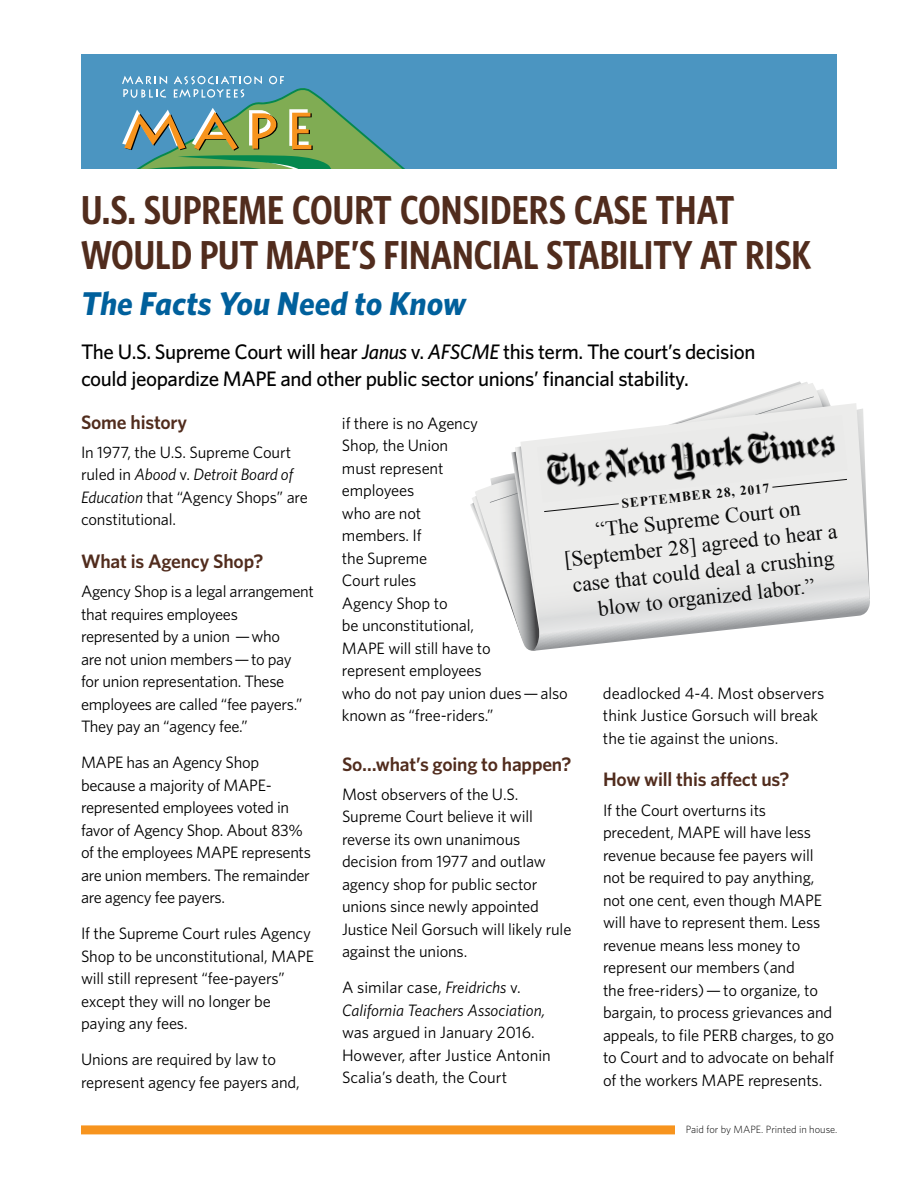
<style>
.page{position:relative;width:918px;height:1188px;background:#fff}
.page>*{position:absolute;margin:0;border:0;box-sizing:border-box;transform-origin:0 0}
.t1{font:600 40.5px/44.1px "Whitney Condensed";color:#512c1d}
.t2{font:italic 700 33px "Whitney";color:#00609c}
.t3{font:21.45px/26.2px "Times New Roman";color:#000;text-align:center}
.t4{font:500 21px/27px "Whitney";letter-spacing:-.02em;color:#000}
.t5{font:600 19.5px "Whitney";letter-spacing:-.01em;color:#512c1d}
.t6{font:16.5px/22.5px "Whitney";letter-spacing:-.01em;color:#000}
.t7{font:italic 16.5px/22.5px "Whitney";color:#000}
.t8{font:700 13.35px "Times New Roman";color:#000}
.t9{font:300 10.5px "Whitney";color:#000}
.s1{font-style:italic}
.s2{font-style:normal}
</style>
<div class="page">
<div style="left:81px;top:54px;width:756px;height:114px;background:#4b95c1"></div>
<svg style="left:122px;top:76px;width:282px;height:92px"></svg>
<div style="left:81px;top:1125px;width:594px;height:9px;background:#f7941e"></div>
<svg style="left:470px;top:381px;width:400px;height:270px"></svg>
<h1 class="t1" style="left:81px;top:187px;width:732px">U.S. SUPREME COURT CONSIDERS CASE THAT<br>WOULD PUT MAPE’S FINANCIAL STABILITY AT RISK</h1>
<h2 class="t2" style="left:81px;top:281px;width:387px">The Facts You Need to Know</h2>
<p class="t4" style="left:81px;top:338px;width:676px">The U.S. Supreme Court will hear <span class="s1">Janus</span> v. <span class="s1">AFSCME</span> this term. The court’s decision could jeopardize MAPE and other public sector unions’ financial stability.</p>
<p class="t5" style="left:81px;top:409px;width:108px">Some history</p>
<p class="t6" style="left:81px;top:440px;width:228px">In 1977, the U.S. Supreme Court ruled in <span class="s1">Abood</span> v. <span class="s1">Detroit Board of<br>Education</span> that “Agency Shops” are constitutional.</p>
<p class="t5" style="left:81px;top:548px;width:184px">What is Agency Shop?</p>
<p class="t6" style="left:81px;top:580px;width:235px">Agency Shop is a legal arrangement that requires employees represented by a union — who<br>are not union members — to pay for union representation. These employees are called “fee payers.”<br>They pay an “agency fee.”</p>
<p class="t6" style="left:81px;top:751px;width:231px">MAPE has an Agency Shop because a majority of MAPE&shy;represented employees voted in favor of Agency Shop. About 83% of the employees MAPE represents are union members. The remainder are agency fee payers.</p>
<p class="t6" style="left:81px;top:922px;width:235px">If the Supreme Court rules Agency<br>Shop to be unconstitutional, MAPE will still represent “fee-payers” except they will no longer be paying any fees.</p>
<p class="t6" style="left:81px;top:1048px;width:220px">Unions are required by law to represent agency fee payers and,</p>
<p class="t6" style="left:342px;top:411px;width:227px">if there is no Agency<br>Shop, the Union<br>must represent<br>employees<br>who are not<br>members. If<br>the Supreme<br>Court rules<br>Agency Shop to<br>be unconstitutional,<br>MAPE will still have to<br>represent employees<br>who do not pay union dues — also known as “free-riders.”</p>
<p class="t5" style="left:342px;top:751px;width:231px">So…what’s going to happen?</p>
<p class="t6" style="left:342px;top:782px;width:231px">Most observers of the U.S.<br>Supreme Court believe it will reverse its own unanimous decision from 1977 and outlaw agency shop for public sector unions since newly appointed<br>Justice Neil Gorsuch will likely rule against the unions.</p>
<p class="t7" style="left:342px;top:976px;width:205px"><span class="s2">A similar case,</span> Freidrichs <span class="s2">v.<br></span>California Teachers Association,</p>
<p class="t6" style="left:342px;top:1021px;width:210px">was argued in January 2016.<br>However, after Justice Antonin<br>Scalia’s death, the Court</p>
<p class="t8" style="left:621px;top:494px;width:150px;rotate:-6deg">SEPTEMBER 28, 2017</p>
<h3 class="t3" style="left:560px;top:520px;width:276px;rotate:-6deg">“The Supreme Court on [September 28] agreed to hear a case that could deal a crushing blow to organized labor.”</h3>
<p class="t6" style="left:603px;top:681px;width:223px">deadlocked 4-4. Most observers think Justice Gorsuch will break the tie against the unions.</p>
<p class="t5" style="left:603px;top:767px;width:188px">How will this affect us?</p>
<p class="t6" style="left:603px;top:798px;width:233px">If the Court overturns its precedent, MAPE will have less revenue because fee payers will not be required to pay anything, not one cent, even though MAPE will have to represent them. Less revenue means less money to represent our members (and<br>the free-riders) — to organize, to bargain, to process grievances and appeals, to file PERB charges, to go to Court and to advocate on behalf of the workers MAPE represents.</p>
<p class="t9" style="left:686px;top:1122px;width:153px">Paid for by MAPE. Printed in house.</p>
</div>
